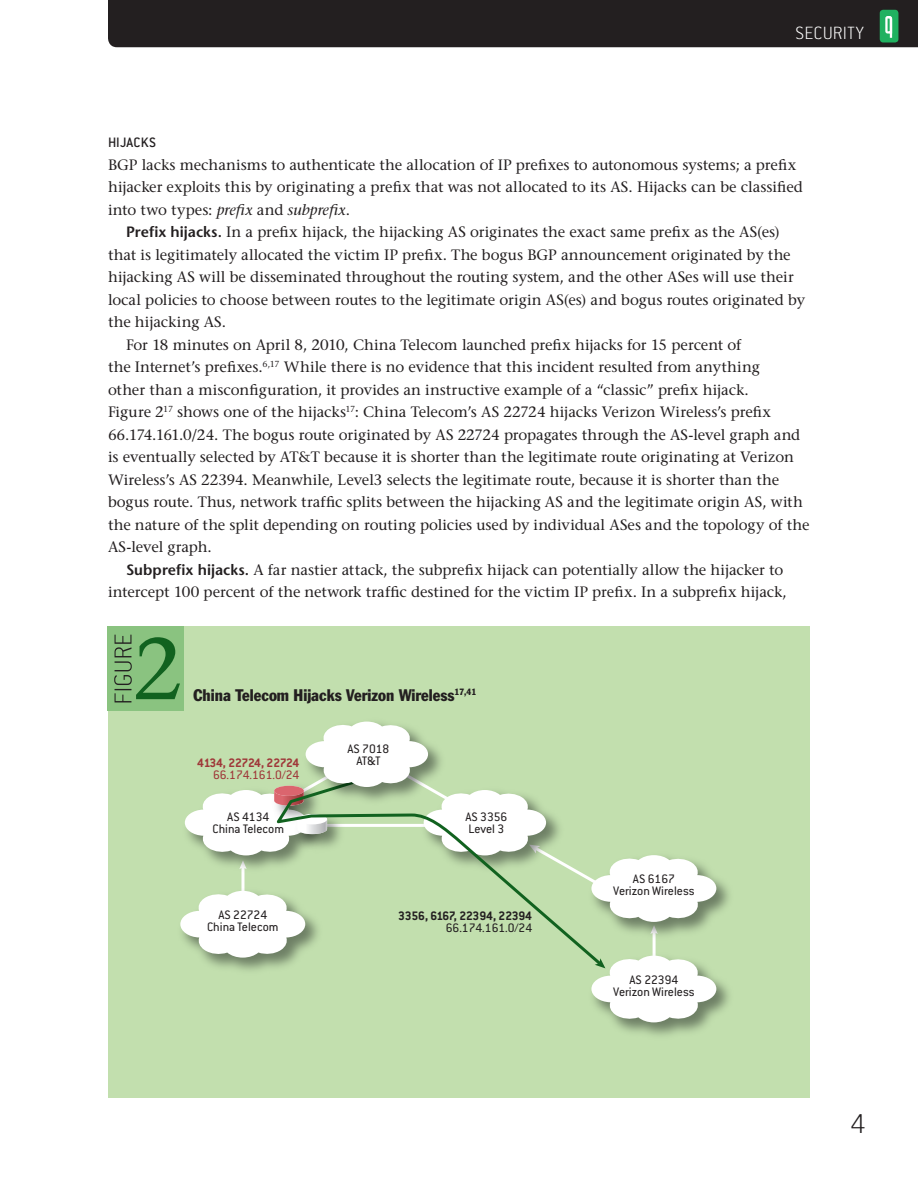
<style>
.page{position:relative;width:918px;height:1188px;background:#fff}
.page>*{position:absolute;margin:0;border:0;box-sizing:border-box;transform-origin:0 0}
.t1{font:200 30px "Conduit ITC Std";color:#231f20}
.t2{font:200 19.5px "Conduit ITC Std";letter-spacing:.005em;color:#fff}
.t3{font:condensed 16.5px "Franklin Gothic";color:#231f20}
.Q_body_copy{font:15px/22.5px "Stone Serif";letter-spacing:-.005em;color:#231f20}
.Q_body_copy_no_inden{font:15px/22.5px "Stone Serif";letter-spacing:-.005em;color:#231f20}
.Q_2nd_level_heads{font:500 15px "Conduit ITC Std";letter-spacing:.015em;color:#231f20}
.t4{font:13.5px/12px "Conduit ITC Std";color:#231f20;text-align:center}
.t5{font:700 13.5px/12px "Conduit ITC Std";letter-spacing:-.01em;color:#231f20;text-align:right}
.t6{font:700 13.5px/12px "Conduit ITC Std";letter-spacing:-.035em;color:#9f3839;text-align:right}
.s1{font-style:italic}
.s2{font-family:"Stone Sans";font-weight:600}
.s3{font-weight:400}
</style>
<div class="page">
<div style="left:108px;top:0;width:810px;height:47px;background:#231f20"></div>
<div style="left:108px;top:626px;width:702px;height:472px;background:#c2dfae"></div>
<img style="left:716px;top:879px;width:13px;height:34px">
<img style="left:614px;top:979px;width:116px;height:57px">
<svg style="left:180px;top:722px;width:536px;height:300px"></svg>
<div style="left:108px;top:626px;width:76px;height:85px;background:#8ac380"></div>
<svg style="left:114px;top:635px;width:66px;height:67px"></svg>
<h2 class="t2" style="left:796px;top:22px;width:70px">SECURITY</h2>
<p class="Q_2nd_level_heads" style="left:108px;top:134px;width:50px">HIJACKS</p>
<p class="Q_body_copy_no_inden" style="left:108px;top:153px;width:696px">BGP lacks mechanisms to authenticate the allocation of IP prefixes to autonomous systems; a prefix hijacker exploits this by originating a prefix that was not allocated to its AS. Hijacks can be classified into two types: <span class="s1">prefix</span> and <span class="s1">subprefix</span>.</p>
<p class="Q_body_copy" style="left:108px;top:221px;width:699px;text-indent:18px"><span class="s2">Prefix hijacks.</span> In a prefix hijack, the hijacking AS originates the exact same prefix as the AS(es) that is legitimately allocated the victim IP prefix. The bogus BGP announcement originated by the hijacking AS will be disseminated throughout the routing system, and the other ASes will use their local policies to choose between routes to the legitimate origin AS(es) and bogus routes originated by the hijacking AS.</p>
<p class="Q_body_copy" style="left:108px;top:333px;width:703px;text-indent:18px">For 18 minutes on April 8, 2010, China Telecom launched prefix hijacks for 15 percent of<br>the Internet’s prefixes.<sup>6,17</sup> While there is no evidence that this incident resulted from anything<br>other than a misconfiguration, it provides an instructive example of a “classic” prefix hijack.<br>Figure 2<sup>17</sup> shows one of the hijacks<sup>17</sup>: China Telecom’s AS 22724 hijacks Verizon Wireless’s prefix 66.174.161.0/24. The bogus route originated by AS 22724 propagates through the AS-level graph and is eventually selected by AT&amp;T because it is shorter than the legitimate route originating at Verizon Wireless’s AS 22394. Meanwhile, Level3 selects the legitimate route, because it is shorter than the bogus route. Thus, network traffic splits between the hijacking AS and the legitimate origin AS, with the nature of the split depending on routing policies used by individual ASes and the topology of the AS-level graph.</p>
<p class="Q_body_copy" style="left:108px;top:558px;width:680px;text-align:right"><span class="s2">Subprefix hijacks.</span> A far nastier attack, the subprefix hijack can potentially allow the hijacker to intercept 100 percent of the network traffic destined for the victim IP prefix. In a subprefix hijack,</p>
<p class="t3" style="left:193px;top:685px;width:284px">China Telecom Hijacks Verizon Wireless<sup>17,41</sup></p>
<p class="t6" style="left:197px;top:757px;width:104px">4134, 22724, 22724<br><span class="s3">66.174.161.0/24</span></p>
<p class="t4" style="left:213px;top:811px;width:73px">AS 4134<br>China Telecom</p>
<p class="t4" style="left:207px;top:909px;width:73px">AS 22724<br>China Telecom</p>
<p class="t4" style="left:347px;top:742px;width:43px">AS 7018<br>AT&amp;T</p>
<p class="t4" style="left:465px;top:811px;width:43px;text-align:left">AS 3356<br>Level 3</p>
<p class="t5" style="left:398px;top:910px;width:136px">3356, 6167, 22394, 22394<br><span class="s3">66.174.161.0/24</span></p>
<p class="t4" style="left:613px;top:873px;width:83px">AS 6167<br>Verizon Wireless</p>
<p class="t4" style="left:613px;top:973px;width:83px">AS 22394<br>Verizon Wireless</p>
<h1 class="t1" style="left:850px;top:1106px;width:17px">4</h1>
</div>
